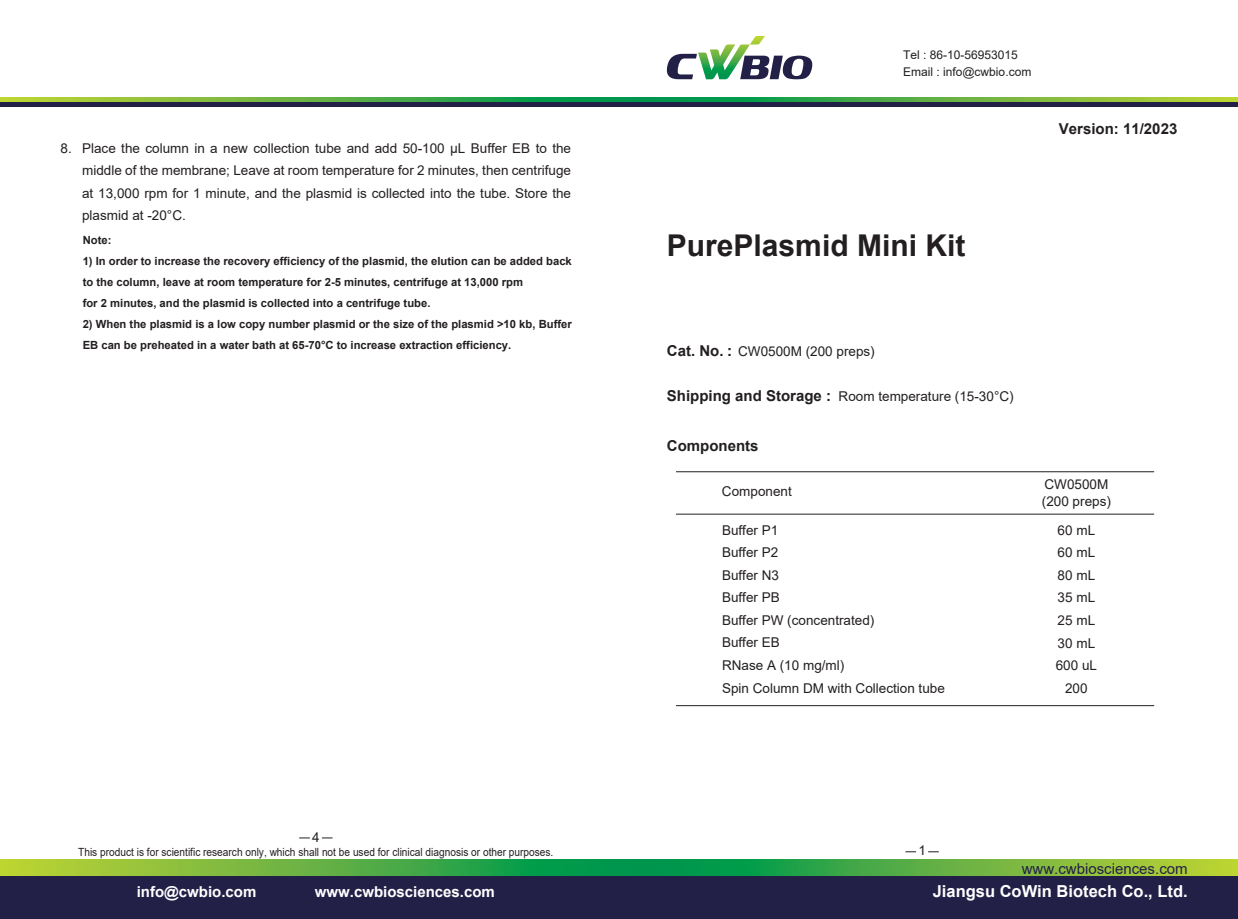
<style>
.page{position:relative;width:1238px;height:919px;background:#fff}
.page>*{position:absolute;margin:0;border:0;box-sizing:border-box;transform-origin:0 0}
.t1{font:700 30px "Arial";color:#231f20}
.t2{font:700 16.5px "Arial";color:#fff}
.t3{font:700 15px "Arial";color:#fff}
.t4{font:700 15px "Arial";color:#231f20}
.t5{font:15px "Arial";color:#232047}
.t6{font:13.5px/22.5px "Arial";color:#231f20}
.t7{font:12px/16.5px "Arial";color:#231f20}
.t8{font:700 11.25px/21px "Arial";color:#231f20}
.t9{font:11.25px "Arial";color:#231f20;scale:.9 1}
.s1{font-weight:700;font-size:15px}
.s2{font-family:"Sim Sun";font-weight:700;font-size:15px}
</style>
<div class="page">
<svg style="left:646px;top:98px;width:591px;height:4px;background:#5bb142"></svg>
<hr style="left:642px;top:102px;width:595px;height:4px;background:#232047">
<svg style="left:0;top:98px;width:646px;height:4px;background:#5bb142"></svg>
<hr style="left:0;top:102px;width:646px;height:4px;background:#232047">
<hr style="left:676px;top:471px;width:478px;height:1px;background:#231f20">
<hr style="left:676px;top:513px;width:478px;height:1px;background:#231f20">
<hr style="left:676px;top:705px;width:478px;height:1px;background:#231f20">
<svg style="left:666px;top:36px;width:146px;height:43px"></svg>
<div style="left:642px;top:874px;width:595px;height:44px;background:#232047"></div>
<svg style="left:646px;top:859px;width:591px;height:16px;background:#5bb142"></svg>
<div style="left:0;top:874px;width:646px;height:44px;background:#232047"></div>
<svg style="left:0;top:859px;width:646px;height:16px;background:#5bb142"></svg>
<p class="t6" style="left:61px;top:137px;width:13px">8.</p>
<p class="t6" style="left:82px;top:137px;width:490px;text-align:justify">Place the column in a new collection tube and add 50-100 μL Buffer EB to the middle of the membrane; Leave at room temperature for 2 minutes, then centrifuge at 13,000 rpm for 1 minute, and the plasmid is collected into the tube. Store the plasmid at -20°C.</p>
<p class="t8" style="left:83px;top:230px;width:30px">Note:</p>
<p class="t8" style="left:83px;top:251px;width:490px">1) In order to increase the recovery efficiency of the plasmid, the elution can be added back to the column, leave at room temperature for 2-5 minutes, centrifuge at 13,000 rpm<br>for 2 minutes, and the plasmid is collected into a centrifuge tube.</p>
<p class="t8" style="left:83px;top:314px;width:490px">2) When the plasmid is a low copy number plasmid or the size of the plasmid &gt;10 kb, Buffer<br>EB can be preheated in a water bath at 65-70°C to increase extraction efficiency.</p>
<p class="t6" style="left:312px;top:825px;width:9px">4</p>
<p class="t9" style="left:78px;top:844px;width:529px">This product is for scientific research only, which shall not be used for clinical diagnosis or other purposes.</p>
<p class="t7" style="left:903px;top:46px;width:130px">Tel : 86-10-56953015<br>Email : info@cwbio.com</p>
<p class="t4" style="left:1058px;top:118px;width:120px">Version: 11/2023</p>
<h1 class="t1" style="left:666px;top:224px;width:300px">PurePlasmid Mini Kit</h1>
<p class="t6" style="left:666px;top:340px;width:209px"><span class="s1">Cat. No.</span> <span class="s2">:</span> CW0500M (200 preps)</p>
<p class="t6" style="left:666px;top:385px;width:348px"><span class="s1">Shipping and Storage :</span> Room temperature (15-30°C)</p>
<p class="t4" style="left:666px;top:435px;width:93px">Components</p>
<p class="t6" style="left:722px;top:480px;width:71px">Component</p>
<p class="t6" style="left:722px;top:518px;width:224px">Buffer P1<br>Buffer P2<br>Buffer N3<br>Buffer PB<br>Buffer PW (concentrated)<br>Buffer EB<br>RNase A (10 mg/ml)<br>Spin Column DM with Collection tube</p>
<p class="t6" style="left:1041px;top:476px;width:71px;line-height:16.5px">CW0500M (200 preps)</p>
<p class="t6" style="left:1055px;top:519px;width:43px;text-align:center">60 mL<br>60 mL<br>80 mL<br>35 mL<br>25 mL<br>30 mL<br>600 uL<br>200</p>
<p class="t6" style="left:918px;top:839px;width:9px">1</p>
<p class="t5" style="left:1021px;top:857px;width:167px">www.cwbiosciences.com</p>
<p class="t3" style="left:137px;top:880px;width:121px">info@cwbio.com</p>
<p class="t3" style="left:315px;top:880px;width:182px">www.cwbiosciences.com</p>
<p class="t2" style="left:932px;top:879px;width:256px">Jiangsu CoWin Biotech Co., Ltd.</p>
</div>
